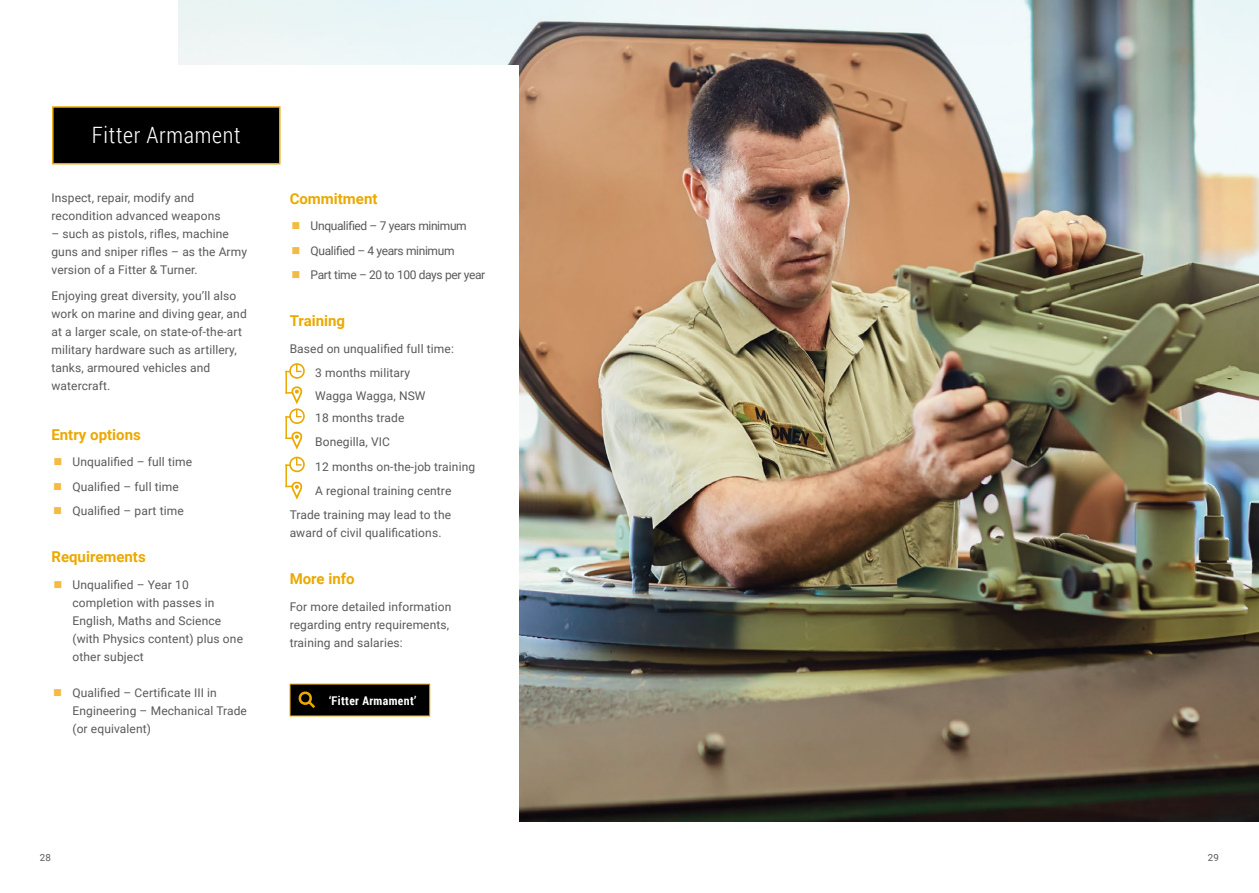
<style>
.page{position:relative;width:1259px;height:893px;background:#fff}
.page>*{position:absolute;margin:0;border:0;box-sizing:border-box;transform-origin:0 0}
.t1{font:300 22.5px "Roboto Condensed";letter-spacing:.03em;color:#fff}
.t2{font:700 15px "Roboto";color:#eba900}
.t3{font:12px/18px "Roboto";letter-spacing:.01em;color:#58595b}
.t4{font:12px "Roboto";letter-spacing:-.03em;color:#58595b}
.t5{font:700 12px "Roboto Condensed";letter-spacing:.03em;color:#fff}
.t6{font:9.75px "Roboto";color:#58595b}
.s1{color:#f4ba44}
</style>
<div class="page">
<img style="left:179px;top:0;width:1080px;height:821px">
<div style="left:0;top:66px;width:519px;height:827px;background:#fff"></div>
<hr style="left:290px;top:716px;width:30px;height:1px;background:#eba900">
<hr style="left:320px;top:716px;width:110px;height:1px;background:#eba900">
<svg style="left:290px;top:684px;width:140px;height:32px"></svg>
<div style="left:53px;top:107px;width:227px;height:57px;background:#000"></div>
<div style="left:52px;top:106px;width:228px;height:58px;border:2px solid #eba900"></div>
<svg style="left:285px;top:363px;width:20px;height:16px"></svg>
<hr style="left:285px;top:371px;width:2px;height:23px;background:#eba900">
<svg style="left:285px;top:386px;width:20px;height:38px"></svg>
<hr style="left:285px;top:416px;width:2px;height:23px;background:#eba900">
<svg style="left:285px;top:431px;width:18px;height:19px"></svg>
<svg style="left:287px;top:457px;width:18px;height:15px"></svg>
<hr style="left:285px;top:464px;width:2px;height:23px;background:#eba900">
<svg style="left:285px;top:481px;width:18px;height:19px"></svg>
<h1 class="t1" style="left:92px;top:119px;width:150px">Fitter Armament</h1>
<p class="t3" style="left:51px;top:188px;width:171px">Inspect, repair, modify and recondition advanced weapons</p>
<p class="t3" style="left:51px;top:224px;width:197px">– such as pistols, rifles, machine guns and sniper rifles – as the Army version of a Fitter &amp; Turner.</p>
<p class="t3" style="left:51px;top:287px;width:197px">Enjoying great diversity, you’ll also work on marine and diving gear, and at a larger scale, on state-of-the-art military hardware such as artillery, tanks, armoured vehicles and watercraft.</p>
<p class="t2" style="left:51px;top:424px;width:91px">Entry options</p>
<p class="t3" style="left:53px;top:452px;width:140px"><span class="s1">■</span> Unqualified – full time</p>
<p class="t3" style="left:53px;top:477px;width:127px"><span class="s1">■</span> Qualified – full time</p>
<p class="t3" style="left:53px;top:501px;width:132px"><span class="s1">■</span> Qualified – part time</p>
<p class="t2" style="left:51px;top:546px;width:96px">Requirements</p>
<p class="t3" style="left:72px;top:575px;width:172px;text-indent:-19px"><span class="s1">■</span> Unqualified – Year 10 completion with passes in<br>English, Maths and Science (with Physics content) plus one other subject</p>
<p class="t3" style="left:72px;top:683px;width:176px;text-indent:-19px"><span class="s1">■</span> Qualified – Certificate III in<br>Engineering – Mechanical Trade (or equivalent)</p>
<p class="t2" style="left:290px;top:188px;width:89px">Commitment</p>
<p class="t4" style="left:291px;top:218px;width:177px"><span class="s1">■</span> Unqualified – 7 years minimum</p>
<p class="t4" style="left:291px;top:242px;width:164px"><span class="s1">■</span> Qualified – 4 years minimum</p>
<p class="t4" style="left:291px;top:267px;width:195px"><span class="s1">■</span> Part time – 20 to 100 days per year</p>
<p class="t2" style="left:290px;top:310px;width:57px">Training</p>
<p class="t3" style="left:315px;top:336px;width:140px;line-height:24.5px;text-indent:-26px">Based on unqualified full time:<br>3 months military</p>
<p class="t3" style="left:315px;top:384px;width:112px;line-height:22.2px">Wagga Wagga, NSW<br>18 months trade</p>
<p class="t3" style="left:315px;top:432px;width:76px">Bonegilla, VIC</p>
<p class="t3" style="left:315px;top:457px;width:161px">12 months on-the-job training</p>
<p class="t3" style="left:315px;top:481px;width:138px">A regional training centre</p>
<p class="t3" style="left:290px;top:506px;width:163px">Trade training may lead to the</p>
<p class="t3" style="left:290px;top:524px;width:153px">award of civil qualifications.</p>
<p class="t2" style="left:290px;top:569px;width:67px">More info</p>
<p class="t3" style="left:290px;top:597px;width:163px">For more detailed information regarding entry requirements, training and salaries:</p>
<p class="t5" style="left:329px;top:692px;width:89px">‘Fitter Armament’</p>
<p class="t6" style="left:40px;top:850px;width:13px">28</p>
<p class="t6" style="left:1208px;top:850px;width:13px">29</p>
</div>
